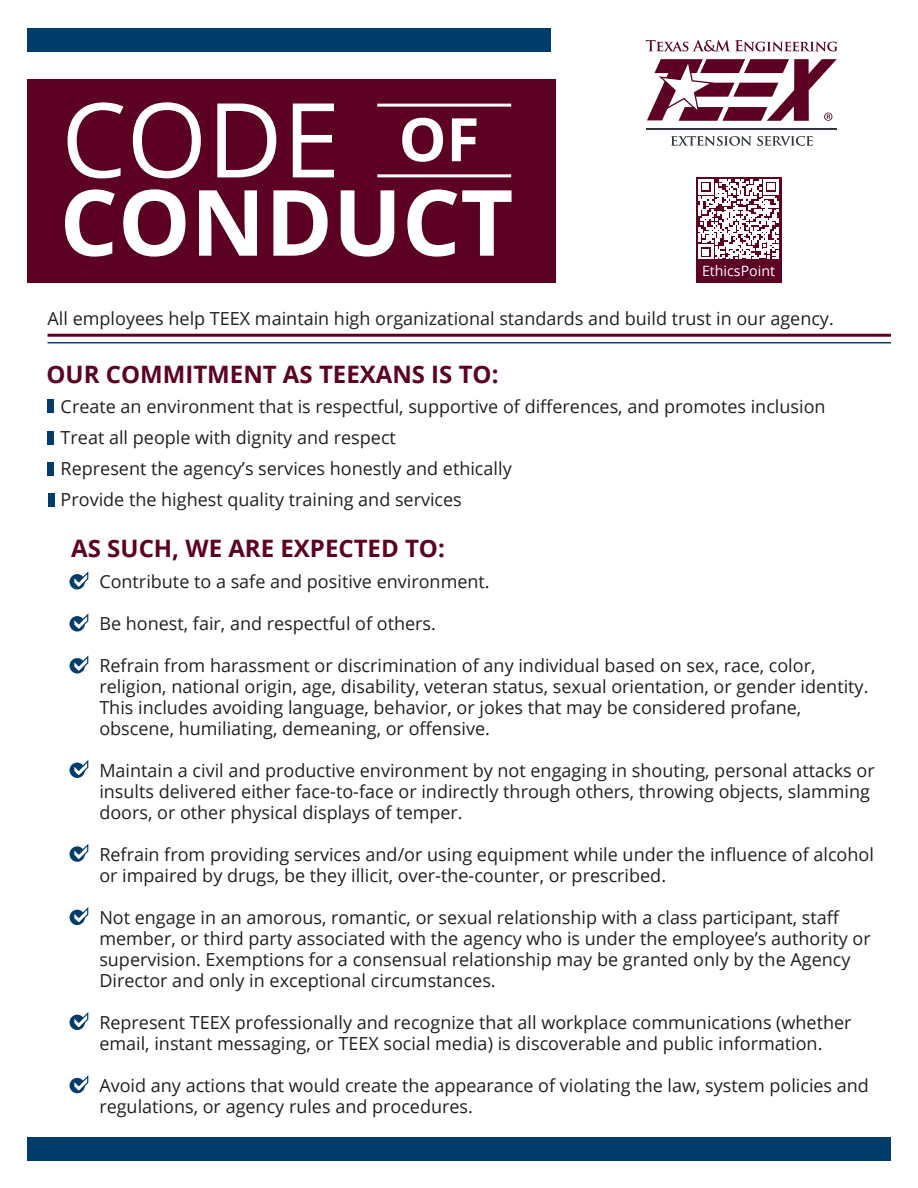
<style>
.page{position:relative;width:918px;height:1188px;background:#fff}
.page>*{position:absolute;margin:0;border:0;box-sizing:border-box;transform-origin:0 0}
.t1{font:103.5px "Open Sans";color:#fff}
.t2{font:700 91.5px "Open Sans";color:#fff}
.t3{font:700 60px "Open Sans";color:#fff}
.t4{font:700 24px "Open Sans";color:#5c0024}
.t5{font:18px/21px "Open Sans";color:#231f20}
.t6{font:14.25px "Open Sans";color:#fff}
</style>
<div class="page">
<div style="left:696px;top:177px;width:85px;height:106px;background:#5c0024"></div>
<svg style="left:671px;top:136px;width:142px;height:10px"></svg>
<hr style="left:646px;top:128px;width:190px;height:2px;background:#323640">
<svg style="left:646px;top:40px;width:192px;height:11px"></svg>
<svg style="left:647px;top:59px;width:190px;height:62px"></svg>
<hr style="left:48px;top:334px;width:843px;height:3px;background:#5c0024">
<hr style="left:48px;top:342px;width:843px;height:1px;background:#003d6a">
<div style="left:27px;top:80px;width:528px;height:203px;background:#5c0024"></div>
<hr style="left:377px;top:104px;width:134px;height:3px;background:#fff">
<hr style="left:377px;top:174px;width:134px;height:3px;background:#fff">
<div style="left:48px;top:400px;width:6px;height:13px;background:#003d6a"></div>
<div style="left:48px;top:431px;width:6px;height:13px;background:#003d6a"></div>
<div style="left:48px;top:462px;width:6px;height:13px;background:#003d6a"></div>
<div style="left:48px;top:494px;width:6px;height:13px;background:#003d6a"></div>
<div style="left:70px;top:574px;width:15px;height:15px;background:#003d6a;border-radius:50%"></div>
<svg style="left:70px;top:616px;width:15px;height:16px"></svg>
<svg style="left:70px;top:658px;width:15px;height:16px"></svg>
<div style="left:70px;top:763px;width:15px;height:15px;background:#003d6a;border-radius:50%"></div>
<svg style="left:70px;top:846px;width:15px;height:16px"></svg>
<div style="left:70px;top:910px;width:15px;height:15px;background:#003d6a;border-radius:50%"></div>
<div style="left:70px;top:1015px;width:15px;height:15px;background:#003d6a;border-radius:50%"></div>
<div style="left:70px;top:1078px;width:15px;height:15px;background:#003d6a;border-radius:50%"></div>
<div style="left:27px;top:1137px;width:864px;height:24px;background:#003d6a"></div>
<div style="left:27px;top:28px;width:524px;height:24px;background:#003d6a"></div>
<svg style="left:698px;top:179px;width:81px;height:80px"></svg>
<svg style="left:74px;top:574px;width:11px;height:14px"></svg>
<svg style="left:74px;top:616px;width:11px;height:14px"></svg>
<svg style="left:74px;top:658px;width:11px;height:14px"></svg>
<svg style="left:74px;top:762px;width:11px;height:14px"></svg>
<svg style="left:74px;top:846px;width:11px;height:14px"></svg>
<svg style="left:74px;top:909px;width:11px;height:14px"></svg>
<svg style="left:74px;top:1014px;width:11px;height:14px"></svg>
<svg style="left:74px;top:1077px;width:11px;height:15px"></svg>
<p class="t1" style="left:61px;top:69px;width:280px">CODE</p>
<p class="t3" style="left:399px;top:97px;width:82px">OF</p>
<p class="t2" style="left:60px;top:158px;width:455px">CONDUCT</p>
<p class="t6" style="left:702px;top:262px;width:75px">EthicsPoint</p>
<p class="t5" style="left:48px;top:308px;width:788px">All employees help TEEX maintain high organizational standards and build trust in our agency.</p>
<p class="t4" style="left:46px;top:357px;width:454px">OUR COMMITMENT AS TEEXANS IS TO:</p>
<p class="t5" style="left:61px;top:395px;width:766px">Create an environment that is respectful, supportive of differences, and promotes inclusion</p>
<p class="t5" style="left:61px;top:426px;width:337px">Treat all people with dignity and respect</p>
<p class="t5" style="left:61px;top:458px;width:453px">Represent the agency’s services honestly and ethically</p>
<p class="t5" style="left:61px;top:489px;width:403px">Provide the highest quality training and services</p>
<p class="t4" style="left:71px;top:531px;width:375px">AS SUCH, WE ARE EXPECTED TO:</p>
<p class="t5" style="left:99px;top:570px;width:392px">Contribute to a safe and positive environment.</p>
<p class="t5" style="left:99px;top:612px;width:338px">Be honest, fair, and respectful of others.</p>
<p class="t5" style="left:99px;top:654px;width:771px">Refrain from harassment or discrimination of any individual based on sex, race, color, religion, national origin, age, disability, veteran status, sexual orientation, or gender identity.<br>This includes avoiding language, behavior, or jokes that may be considered profane, obscene, humiliating, demeaning, or offensive.</p>
<p class="t5" style="left:99px;top:759px;width:777px">Maintain a civil and productive environment by not engaging in shouting, personal attacks or insults delivered either face-to-face or indirectly through others, throwing objects, slamming doors, or other physical displays of temper.</p>
<p class="t5" style="left:99px;top:843px;width:776px">Refrain from providing services and/or using equipment while under the influence of alcohol or impaired by drugs, be they illicit, over-the-counter, or prescribed.</p>
<p class="t5" style="left:99px;top:906px;width:773px">Not engage in an amorous, romantic, or sexual relationship with a class participant, staff member, or third party associated with the agency who is under the employee’s authority or supervision. Exemptions for a consensual relationship may be granted only by the Agency Director and only in exceptional circumstances.</p>
<p class="t5" style="left:99px;top:1011px;width:754px">Represent TEEX professionally and recognize that all workplace communications (whether email, instant messaging, or TEEX social media) is discoverable and public information.</p>
<p class="t5" style="left:99px;top:1074px;width:771px">Avoid any actions that would create the appearance of violating the law, system policies and regulations, or agency rules and procedures.</p>
</div>
